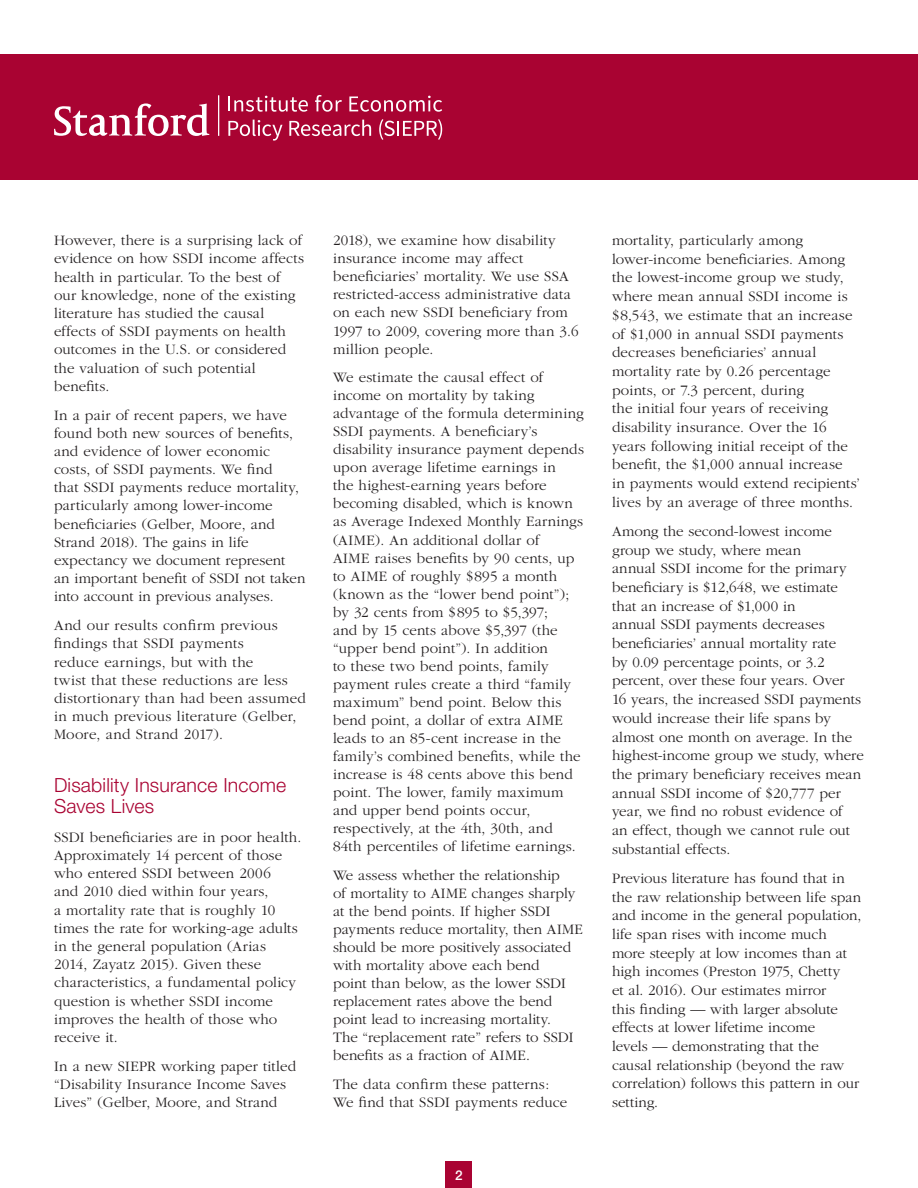
<style>
.page{position:relative;width:918px;height:1188px;background:#fff}
.page>*{position:absolute;margin:0;border:0;box-sizing:border-box;transform-origin:0 0}
.t1{font:300 19.5px/21.1px "Helvetica Neue";letter-spacing:.01em;color:#a90332}
.t2{font:300 15px/18px "Garamond";letter-spacing:.005em;color:#231f20}
.t3{font:500 13.5px "Helvetica Neue";color:#fff}
</style>
<div class="page">
<div style="left:0;top:54px;width:918px;height:126px;background:#a90332"></div>
<div style="left:446px;top:1161px;width:26px;height:27px;background:#a90332"></div>
<hr style="left:218px;top:95px;width:1px;height:41px;background:#fff">
<svg style="left:54px;top:103px;width:155px;height:33px"></svg>
<svg style="left:228px;top:96px;width:80px;height:16px"></svg>
<svg style="left:315px;top:95px;width:27px;height:17px"></svg>
<svg style="left:349px;top:96px;width:93px;height:16px"></svg>
<svg style="left:228px;top:120px;width:54px;height:21px"></svg>
<svg style="left:289px;top:120px;width:82px;height:16px"></svg>
<svg style="left:379px;top:119px;width:63px;height:21px"></svg>
<p class="t2" style="left:54px;top:232px;width:252px">However, there is a surprising lack of evidence on how SSDI income affects health in particular. To the best of our knowledge, none of the existing literature has studied the causal effects of SSDI payments on health outcomes in the U.S. or considered the valuation of such potential benefits.</p>
<p class="t2" style="left:54px;top:406px;width:253px">In a pair of recent papers, we have found both new sources of benefits, and evidence of lower economic costs, of SSDI payments. We find<br>that SSDI payments reduce mortality, particularly among lower-income beneficiaries (Gelber, Moore, and Strand 2018). The gains in life expectancy we document represent<br>an important benefit of SSDI not taken into account in previous analyses.</p>
<p class="t2" style="left:54px;top:617px;width:254px">And our results confirm previous findings that SSDI payments<br>reduce earnings, but with the<br>twist that these reductions are less distortionary than had been assumed in much previous literature (Gelber,<br>Moore, and Strand 2017).</p>
<h1 class="t1" style="left:54px;top:774px;width:234px">Disability Insurance Income<br>Saves Lives</h1>
<p class="t2" style="left:54px;top:828px;width:249px">SSDI beneficiaries are in poor health.<br>Approximately 14 percent of those who entered SSDI between 2006<br>and 2010 died within four years,<br>a mortality rate that is roughly 10 times the rate for working-age adults in the general population (Arias<br>2014, Zayatz 2015). Given these characteristics, a fundamental policy question is whether SSDI income improves the health of those who receive it.</p>
<p class="t2" style="left:54px;top:1057px;width:244px">In a new SIEPR working paper titled “Disability Insurance Income Saves<br>Lives” (Gelber, Moore, and Strand</p>
<p class="t2" style="left:333px;top:232px;width:247px">2018), we examine how disability insurance income may affect beneficiaries’ mortality. We use SSA restricted-access administrative data on each new SSDI beneficiary from<br>1997 to 2009, covering more than 3.6 million people.</p>
<p class="t2" style="left:333px;top:369px;width:253px">We estimate the causal effect of income on mortality by taking advantage of the formula determining SSDI payments. A beneficiary’s disability insurance payment depends upon average lifetime earnings in<br>the highest-earning years before becoming disabled, which is known as Average Indexed Monthly Earnings (AIME). An additional dollar of<br>AIME raises benefits by 90 cents, up to AIME of roughly $895 a month (known as the “lower bend point”); by 32 cents from $895 to $5,397;<br>and by 15 cents above $5,397 (the “upper bend point”). In addition<br>to these two bend points, family payment rules create a third “family maximum” bend point. Below this bend point, a dollar of extra AIME leads to an 85-cent increase in the family’s combined benefits, while the increase is 48 cents above this bend point. The lower, family maximum and upper bend points occur, respectively, at the 4th, 30th, and 84th percentiles of lifetime earnings.</p>
<p class="t2" style="left:333px;top:866px;width:252px">We assess whether the relationship<br>of mortality to AIME changes sharply at the bend points. If higher SSDI payments reduce mortality, then AIME should be more positively associated with mortality above each bend<br>point than below, as the lower SSDI replacement rates above the bend point lead to increasing mortality.<br>The “replacement rate” refers to SSDI benefits as a fraction of AIME.</p>
<p class="t2" style="left:333px;top:1075px;width:236px">The data confirm these patterns:<br>We find that SSDI payments reduce</p>
<p class="t3" style="left:455px;top:1167px;width:9px">2</p>
<p class="t2" style="left:612px;top:231px;width:249px;line-height:18.8px">mortality, particularly among lower-income beneficiaries. Among the lowest-income group we study, where mean annual SSDI income is $8,543, we estimate that an increase of $1,000 in annual SSDI payments decreases beneficiaries’ annual mortality rate by 0.26 percentage points, or 7.3 percent, during<br>the initial four years of receiving disability insurance. Over the 16 years following initial receipt of the benefit, the $1,000 annual increase<br>in payments would extend recipients’ lives by an average of three months.</p>
<p class="t2" style="left:612px;top:522px;width:253px;line-height:18.8px">Among the second-lowest income group we study, where mean<br>annual SSDI income for the primary beneficiary is $12,648, we estimate that an increase of $1,000 in<br>annual SSDI payments decreases beneficiaries’ annual mortality rate<br>by 0.09 percentage points, or 3.2 percent, over these four years. Over<br>16 years, the increased SSDI payments would increase their life spans by almost one month on average. In the highest-income group we study, where the primary beneficiary receives mean annual SSDI income of $20,777 per year, we find no robust evidence of<br>an effect, though we cannot rule out substantial effects.</p>
<p class="t2" style="left:612px;top:869px;width:251px;line-height:18.8px">Previous literature has found that in the raw relationship between life span and income in the general population, life span rises with income much more steeply at low incomes than at high incomes (Preston 1975, Chetty<br>et al. 2016). Our estimates mirror<br>this finding — with larger absolute effects at lower lifetime income<br>levels — demonstrating that the causal relationship (beyond the raw correlation) follows this pattern in our setting.</p>
</div>
